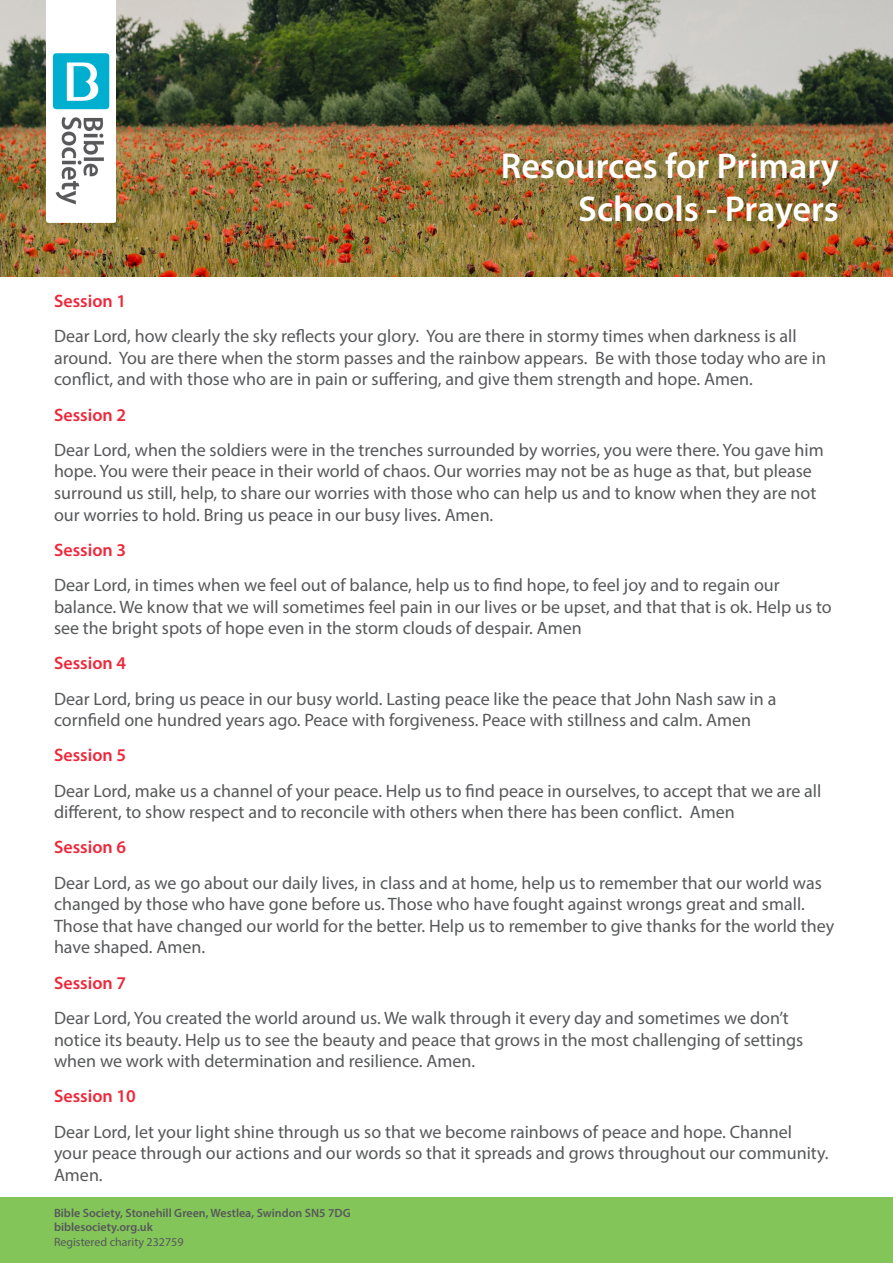
<style>
.page{position:relative;width:893px;height:1263px;background:#fff}
.page>*{position:absolute;margin:0;border:0;box-sizing:border-box;transform-origin:0 0}
.t1{font:600 36px/43.2px "Myriad Pro";color:#fff;text-align:right}
.t2{font:18px/21.6px "Myriad Pro";color:#57585a}
.t3{font:600 18px "Myriad Pro";color:#ee283b}
.t4{font:600 12px/14.4px "Myriad Pro";color:#57585a}
.s1{font-weight:400}
</style>
<div class="page">
<img style="left:0;top:0;width:893px;height:276px">
<div style="left:0;top:1197px;width:893px;height:66px;background:#83c559"></div>
<img style="left:47px;top:0;width:69px;height:222px">
<p class="t1" style="left:501px;top:143px;width:340px">Resources for Primary<br>Schools - Prayers</p>
<p class="t3" style="left:54px;top:289px;width:74px">Session 1</p>
<p class="t2" style="left:54px;top:325px;width:773px">Dear Lord, how clearly the sky reflects your glory. You are there in stormy times when darkness is all around. You are there when the storm passes and the rainbow appears. Be with those today who are in conflict, and with those who are in pain or suffering, and give them strength and hope. Amen.</p>
<p class="t3" style="left:54px;top:403px;width:74px">Session 2</p>
<p class="t2" style="left:54px;top:439px;width:771px">Dear Lord, when the soldiers were in the trenches surrounded by worries, you were there. You gave him hope. You were their peace in their world of chaos. Our worries may not be as huge as that, but please surround us still, help, to share our worries with those who can help us and to know when they are not our worries to hold. Bring us peace in our busy lives. Amen.</p>
<p class="t3" style="left:54px;top:538px;width:74px">Session 3</p>
<p class="t2" style="left:54px;top:574px;width:779px">Dear Lord, in times when we feel out of balance, help us to find hope, to feel joy and to regain our balance. We know that we will sometimes feel pain in our lives or be upset, and that that is ok. Help us to see the bright spots of hope even in the storm clouds of despair. Amen</p>
<p class="t3" style="left:54px;top:652px;width:74px">Session 4</p>
<p class="t2" style="left:54px;top:687px;width:724px">Dear Lord, bring us peace in our busy world. Lasting peace like the peace that John Nash saw in a cornfield one hundred years ago. Peace with forgiveness. Peace with stillness and calm. Amen</p>
<p class="t3" style="left:54px;top:744px;width:74px">Session 5</p>
<p class="t2" style="left:54px;top:779px;width:769px">Dear Lord, make us a channel of your peace. Help us to find peace in ourselves, to accept that we are all different, to show respect and to reconcile with others when there has been conflict. Amen</p>
<p class="t3" style="left:54px;top:836px;width:74px">Session 6</p>
<p class="t2" style="left:54px;top:871px;width:782px">Dear Lord, as we go about our daily lives, in class and at home, help us to remember that our world was changed by those who have gone before us. Those who have fought against wrongs great and small.<br>Those that have changed our world for the better. Help us to remember to give thanks for the world they have shaped. Amen.</p>
<p class="t3" style="left:54px;top:971px;width:74px">Session 7</p>
<p class="t2" style="left:54px;top:1007px;width:751px">Dear Lord, You created the world around us. We walk through it every day and sometimes we don’t notice its beauty. Help us to see the beauty and peace that grows in the most challenging of settings when we work with determination and resilience. Amen.</p>
<p class="t3" style="left:54px;top:1085px;width:83px">Session 10</p>
<p class="t2" style="left:54px;top:1120px;width:776px">Dear Lord, let your light shine through us so that we become rainbows of peace and hope. Channel your peace through our actions and our words so that it spreads and grows throughout our community.<br>Amen.</p>
<p class="t4" style="left:54px;top:1205px;width:298px">Bible Society, Stonehill Green, Westlea, Swindon SN5 7DG biblesociety.org.uk<br><span class="s1">Registered charity 232759</span></p>
</div>
